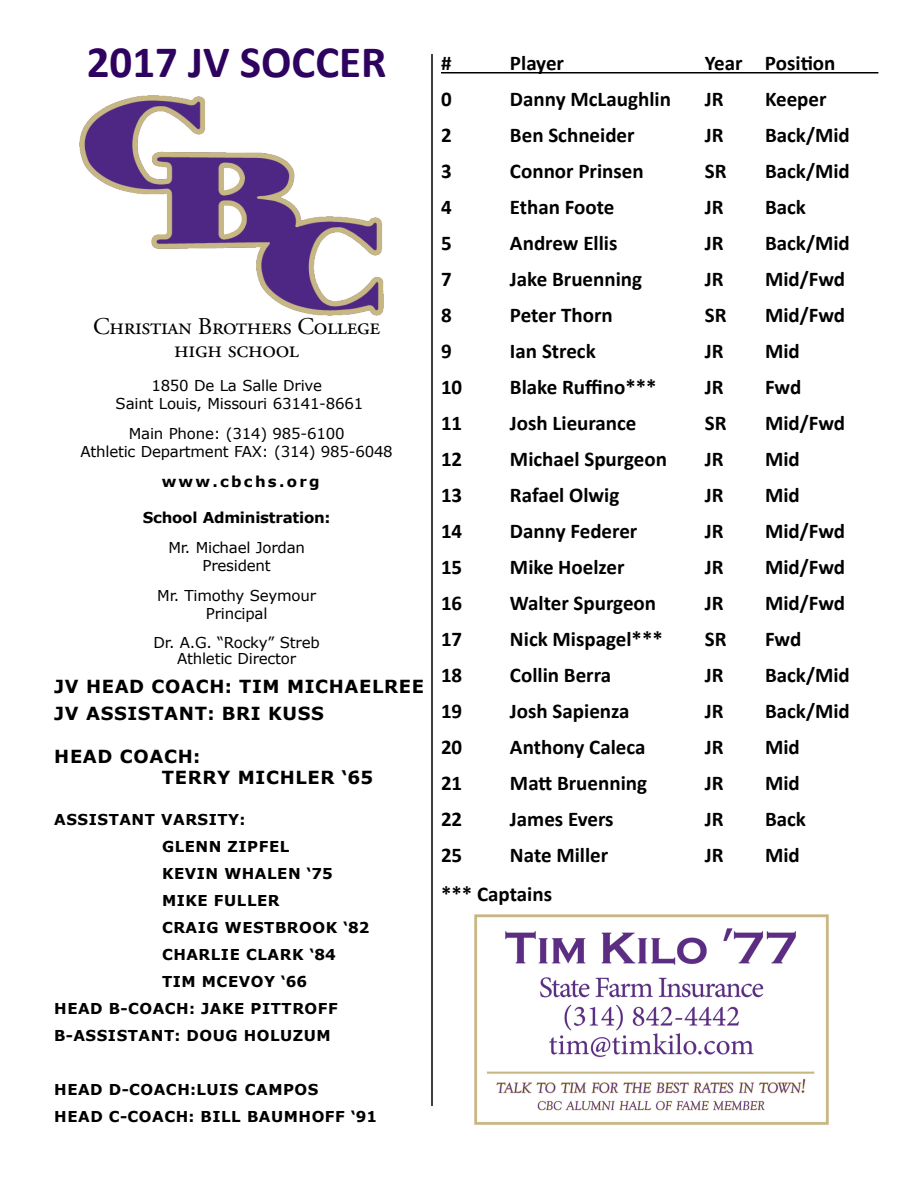
<style>
.page{position:relative;width:918px;height:1188px;background:#fff}
.page>*{position:absolute;margin:0;border:0;box-sizing:border-box;transform-origin:0 0}
.t1{font:700 45px "Calibri";color:#2e035f}
.t2{font:24px/22.5px "Adobe Garamond Pro";letter-spacing:-.015em;color:#000;text-align:center}
.t3{font:700 21px "Calibri";color:#000}
.t4{font:700 18px/21.6px "Verdana";letter-spacing:.035em;color:#000}
.t5{font:700 15px/27px "Verdana";letter-spacing:.035em;color:#000}
.t6{font:15px/18px "Verdana";letter-spacing:-.015em;color:#000;text-align:center}
.t7{font:700 15px "Verdana";letter-spacing:-.015em;color:#000}
.t8{font:700 15px "Verdana";letter-spacing:.15em;color:#000}
</style>
<div class="page">
<hr style="left:431px;top:54px;width:2px;height:1052px;background:#000">
<hr style="left:441px;top:72px;width:437px;height:2px;background:#000">
<img style="left:80px;top:95px;width:304px;height:220px">
<img style="left:474px;top:914px;width:355px;height:211px">
<h1 class="t1" style="left:87px;top:30px;width:301px">2017 JV SOCCER</h1>
<p class="t2" style="left:93px;top:316px;width:289px">Christian Brothers College high school</p>
<p class="t6" style="left:116px;top:377px;width:249px">1850 De La Salle Drive<br>Saint Louis, Missouri 63141-8661</p>
<p class="t6" style="left:81px;top:425px;width:314px">Main Phone: (314) 985-6100<br>Athletic Department FAX: (314) 985-6048</p>
<p class="t8" style="left:162px;top:471px;width:159px">WWW.CBCHS.ORG</p>
<p class="t7" style="left:143px;top:507px;width:189px">SCHOOL ADMINISTRATION:</p>
<p class="t6" style="left:168px;top:539px;width:138px">Mr. Michael Jordan<br>President</p>
<p class="t6" style="left:157px;top:587px;width:160px">Mr. Timothy Seymour<br>Principal</p>
<p class="t6" style="left:154px;top:634px;width:168px;line-height:16.5px">Dr. A.G. “Rocky” Streb<br>Athletic Director</p>
<p class="t4" style="left:54px;top:675px;width:142px">JV HEAD COACH</p>
<p class="t4" style="left:225px;top:675px;width:106px">: TIM MICHA</p>
<p class="t4" style="left:359px;top:675px;width:66px">ELREE</p>
<p class="t4" style="left:54px;top:702px;width:98px">JV ASSISTA</p>
<p class="t4" style="left:179px;top:702px;width:133px">NT: BRI KUSS</p>
<p class="t4" style="left:162px;top:745px;width:213px;text-indent:-108px">HEAD COACH:<br>TERRY M ICH LER ‘65</p>
<p class="t5" style="left:54px;top:806px;width:56px">ASSISTA</p>
<p class="t5" style="left:162px;top:806px;width:129px;text-indent:-30px">NT VARSITY:<br>GLENN ZIPFEL</p>
<p class="t5" style="left:54px;top:860px;width:21px">K</p>
<p class="t5" style="left:174px;top:860px;width:160px">EVIN WHALEN ‘75</p>
<p class="t5" style="left:54px;top:887px;width:22px">M</p>
<p class="t5" style="left:162px;top:887px;width:119px;text-indent:15px">IKE FULLER<br>CRAIG WESTB</p>
<p class="t5" style="left:287px;top:914px;width:84px">ROOK ‘82</p>
<p class="t5" style="left:162px;top:941px;width:175px">CHARLIE CLARK ‘84</p>
<p class="t5" style="left:162px;top:968px;width:147px">TIM MCEVOY ‘66</p>
<p class="t5" style="left:54px;top:995px;width:111px">HEAD B-COACH</p>
<p class="t5" style="left:189px;top:995px;width:150px">: JAKE PITTROFF</p>
<p class="t5" style="left:54px;top:1022px;width:75px">B-ASSISTA</p>
<p class="t5" style="left:151px;top:1022px;width:181px">NT: DOUG HOLUZUM</p>
<p class="t5" style="left:54px;top:1076px;width:113px">HEAD D-COACH</p>
<p class="t5" style="left:190px;top:1076px;width:128px">:LUIS CAMPOS</p>
<p class="t5" style="left:54px;top:1103px;width:111px">HEAD C-COACH</p>
<p class="t5" style="left:189px;top:1103px;width:190px">: BILL BAUMHOFF ‘91</p>
<p class="t3" style="left:441px;top:48px;width:12px">#</p>
<p class="t3" style="left:510px;top:48px;width:56px">Player</p>
<p class="t3" style="left:705px;top:48px;width:132px">Year Position</p>
<p class="t3" style="left:441px;top:84px;width:12px">0</p>
<p class="t3" style="left:510px;top:84px;width:162px">Danny McLaughlin</p>
<p class="t3" style="left:705px;top:84px;width:20px">JR</p>
<p class="t3" style="left:765px;top:84px;width:63px">Keeper</p>
<p class="t3" style="left:441px;top:120px;width:12px">2</p>
<p class="t3" style="left:510px;top:120px;width:126px">Ben Schneider</p>
<p class="t3" style="left:705px;top:120px;width:20px">JR</p>
<p class="t3" style="left:765px;top:120px;width:86px">Back/Mid</p>
<p class="t3" style="left:441px;top:156px;width:12px">3</p>
<p class="t3" style="left:510px;top:156px;width:135px">Connor Prinsen</p>
<p class="t3" style="left:705px;top:156px;width:23px">SR</p>
<p class="t3" style="left:765px;top:156px;width:86px">Back/Mid</p>
<p class="t3" style="left:441px;top:192px;width:12px">4</p>
<p class="t3" style="left:510px;top:192px;width:106px">Ethan Foote</p>
<p class="t3" style="left:705px;top:192px;width:20px">JR</p>
<p class="t3" style="left:765px;top:192px;width:43px">Back</p>
<p class="t3" style="left:441px;top:228px;width:12px">5</p>
<p class="t3" style="left:510px;top:228px;width:109px">Andrew Ellis</p>
<p class="t3" style="left:705px;top:228px;width:20px">JR</p>
<p class="t3" style="left:765px;top:228px;width:86px">Back/Mid</p>
<p class="t3" style="left:441px;top:264px;width:12px">7</p>
<p class="t3" style="left:510px;top:264px;width:134px">Jake Bruenning</p>
<p class="t3" style="left:705px;top:264px;width:20px">JR</p>
<p class="t3" style="left:765px;top:264px;width:82px">Mid/Fwd</p>
<p class="t3" style="left:441px;top:300px;width:12px">8</p>
<p class="t3" style="left:510px;top:300px;width:104px">Peter Thorn</p>
<p class="t3" style="left:705px;top:300px;width:23px">SR</p>
<p class="t3" style="left:765px;top:300px;width:82px">Mid/Fwd</p>
<p class="t3" style="left:441px;top:336px;width:12px">9</p>
<p class="t3" style="left:510px;top:336px;width:87px">Ian Streck</p>
<p class="t3" style="left:705px;top:336px;width:20px">JR</p>
<p class="t3" style="left:765px;top:336px;width:36px">Mid</p>
<p class="t3" style="left:441px;top:372px;width:23px">10</p>
<p class="t3" style="left:510px;top:372px;width:148px">Blake Ruffino***</p>
<p class="t3" style="left:705px;top:372px;width:20px">JR</p>
<p class="t3" style="left:765px;top:372px;width:38px">Fwd</p>
<p class="t3" style="left:441px;top:408px;width:23px">11</p>
<p class="t3" style="left:510px;top:408px;width:128px">Josh Lieurance</p>
<p class="t3" style="left:705px;top:408px;width:23px">SR</p>
<p class="t3" style="left:765px;top:408px;width:82px">Mid/Fwd</p>
<p class="t3" style="left:441px;top:444px;width:23px">12</p>
<p class="t3" style="left:510px;top:444px;width:158px">Michael Spurgeon</p>
<p class="t3" style="left:705px;top:444px;width:20px">JR</p>
<p class="t3" style="left:765px;top:444px;width:36px">Mid</p>
<p class="t3" style="left:441px;top:480px;width:23px">13</p>
<p class="t3" style="left:510px;top:480px;width:111px">Rafael Olwig</p>
<p class="t3" style="left:705px;top:480px;width:20px">JR</p>
<p class="t3" style="left:765px;top:480px;width:36px">Mid</p>
<p class="t3" style="left:441px;top:516px;width:23px">14</p>
<p class="t3" style="left:510px;top:516px;width:129px">Danny Federer</p>
<p class="t3" style="left:705px;top:516px;width:20px">JR</p>
<p class="t3" style="left:765px;top:516px;width:82px">Mid/Fwd</p>
<p class="t3" style="left:441px;top:552px;width:23px">15</p>
<p class="t3" style="left:510px;top:552px;width:116px">Mike Hoelzer</p>
<p class="t3" style="left:705px;top:552px;width:20px">JR</p>
<p class="t3" style="left:765px;top:552px;width:82px">Mid/Fwd</p>
<p class="t3" style="left:441px;top:588px;width:23px">16</p>
<p class="t3" style="left:510px;top:588px;width:148px">Walter Spurgeon</p>
<p class="t3" style="left:705px;top:588px;width:20px">JR</p>
<p class="t3" style="left:765px;top:588px;width:82px">Mid/Fwd</p>
<p class="t3" style="left:441px;top:624px;width:23px">17</p>
<p class="t3" style="left:510px;top:624px;width:154px">Nick Mispagel***</p>
<p class="t3" style="left:705px;top:624px;width:23px">SR</p>
<p class="t3" style="left:765px;top:624px;width:38px">Fwd</p>
<p class="t3" style="left:441px;top:660px;width:23px">18</p>
<p class="t3" style="left:510px;top:660px;width:103px">Collin Berra</p>
<p class="t3" style="left:705px;top:660px;width:20px">JR</p>
<p class="t3" style="left:765px;top:660px;width:86px">Back/Mid</p>
<p class="t3" style="left:441px;top:696px;width:23px">19</p>
<p class="t3" style="left:510px;top:696px;width:121px">Josh Sapienza</p>
<p class="t3" style="left:705px;top:696px;width:20px">JR</p>
<p class="t3" style="left:765px;top:696px;width:86px">Back/Mid</p>
<p class="t3" style="left:441px;top:732px;width:23px">20</p>
<p class="t3" style="left:510px;top:732px;width:137px">Anthony Caleca</p>
<p class="t3" style="left:705px;top:732px;width:20px">JR</p>
<p class="t3" style="left:765px;top:732px;width:36px">Mid</p>
<p class="t3" style="left:441px;top:768px;width:23px">21</p>
<p class="t3" style="left:510px;top:768px;width:139px">Matt Bruenning</p>
<p class="t3" style="left:705px;top:768px;width:20px">JR</p>
<p class="t3" style="left:765px;top:768px;width:36px">Mid</p>
<p class="t3" style="left:441px;top:804px;width:23px">22</p>
<p class="t3" style="left:510px;top:804px;width:105px">James Evers</p>
<p class="t3" style="left:705px;top:804px;width:20px">JR</p>
<p class="t3" style="left:765px;top:804px;width:43px">Back</p>
<p class="t3" style="left:441px;top:840px;width:23px">25</p>
<p class="t3" style="left:510px;top:840px;width:100px">Nate Miller</p>
<p class="t3" style="left:705px;top:840px;width:20px">JR</p>
<p class="t3" style="left:765px;top:840px;width:36px">Mid</p>
<p class="t3" style="left:441px;top:879px;width:113px">*** Captains</p>
</div>
